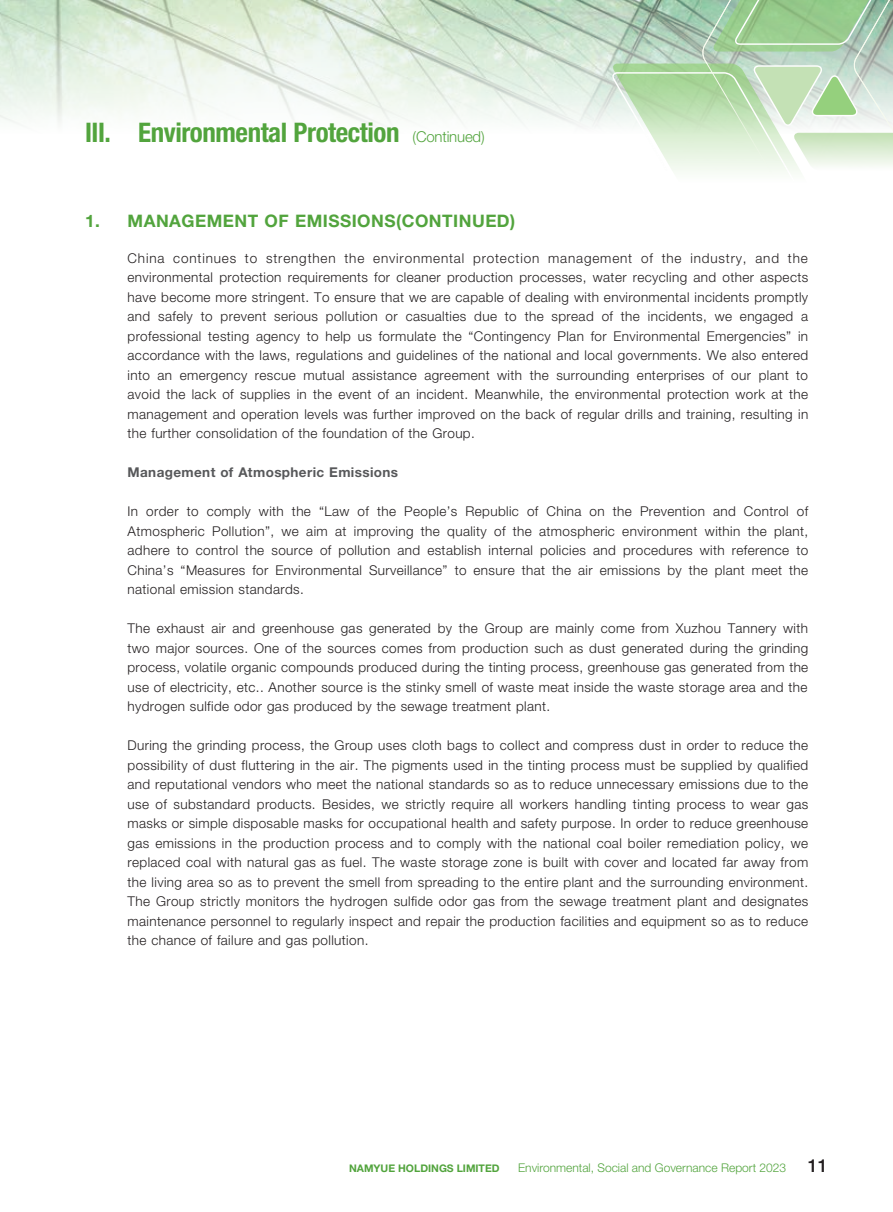
<style>
.page{position:relative;width:893px;height:1212px;background:#fff}
.page>*{position:absolute;margin:0;border:0;box-sizing:border-box;transform-origin:0 0}
.t1{font:700 condensed 27px "Helvetica Neue LT Std";letter-spacing:-.015em;color:#52a43d}
.t2{font:700 17.25px "Helvetica Neue LT Std";letter-spacing:.03em;color:#52a43d}
.t3{font:300 13.5px/19.5px "Helvetica Neue LT Std";letter-spacing:.03em;color:#231f20;text-align:justify}
.t4{font:700 13.5px "Helvetica Neue LT Std";letter-spacing:.03em;color:#57585a}
.t5{font:300 12px "Helvetica Neue LT Std";color:#52a43d}
.t6{font:700 10.5px "Helvetica Neue LT Std";color:#52a43d}
.s1{font-weight:300;font-stretch:normal;font-size:15px}
.s2{font-weight:500;font-size:18px;color:#231f20}
</style>
<div class="page">
<img style="left:0;top:0;width:612px;height:127px">
<svg style="left:612px;top:0;width:281px;height:173px;background:#c2ddbf"></svg>
<h1 class="t1" style="left:85px;top:116px;width:401px">III. Environmental Protection <span class="s1">(Continued)</span></h1>
<p class="t2" style="left:85px;top:210px;width:432px">1. MANAGEMENT OF EMISSIONS(CONTINUED)</p>
<p class="t3" style="left:128px;top:248px;width:682px">China continues to strengthen the environmental protection management of the industry, and the environmental protection requirements for cleaner production processes, water recycling and other aspects have become more stringent. To ensure that we are capable of dealing with environmental incidents promptly and safely to prevent serious pollution or casualties due to the spread of the incidents, we engaged a professional testing agency to help us formulate the “Contingency Plan for Environmental Emergencies” in accordance with the laws, regulations and guidelines of the national and local governments. We also entered into an emergency rescue mutual assistance agreement with the surrounding enterprises of our plant to avoid the lack of supplies in the event of an incident. Meanwhile, the environmental protection work at the management and operation levels was further improved on the back of regular drills and training, resulting in the further consolidation of the foundation of the Group.</p>
<p class="t4" style="left:128px;top:464px;width:272px">Management of Atmospheric Emissions</p>
<p class="t3" style="left:128px;top:501px;width:682px">In order to comply with the “Law of the People’s Republic of China on the Prevention and Control of Atmospheric Pollution”, we aim at improving the quality of the atmospheric environment within the plant, adhere to control the source of pollution and establish internal policies and procedures with reference to China’s “Measures for Environmental Surveillance” to ensure that the air emissions by the plant meet the national emission standards.</p>
<p class="t3" style="left:128px;top:618px;width:682px">The exhaust air and greenhouse gas generated by the Group are mainly come from Xuzhou Tannery with two major sources. One of the sources comes from production such as dust generated during the grinding process, volatile organic compounds produced during the tinting process, greenhouse gas generated from the use of electricity, etc.. Another source is the stinky smell of waste meat inside the waste storage area and the hydrogen sulfide odor gas produced by the sewage treatment plant.</p>
<p class="t3" style="left:128px;top:735px;width:682px">During the grinding process, the Group uses cloth bags to collect and compress dust in order to reduce the possibility of dust fluttering in the air. The pigments used in the tinting process must be supplied by qualified and reputational vendors who meet the national standards so as to reduce unnecessary emissions due to the use of substandard products. Besides, we strictly require all workers handling tinting process to wear gas masks or simple disposable masks for occupational health and safety purpose. In order to reduce greenhouse gas emissions in the production process and to comply with the national coal boiler remediation policy, we replaced coal with natural gas as fuel. The waste storage zone is built with cover and located far away from the living area so as to prevent the smell from spreading to the entire plant and the surrounding environment.<br>The Group strictly monitors the hydrogen sulfide odor gas from the sewage treatment plant and designates maintenance personnel to regularly inspect and repair the production facilities and equipment so as to reduce the chance of failure and gas pollution.</p>
<p class="t6" style="left:349px;top:1162px;width:152px">NAMYUE HOLDINGS LIMITED</p>
<p class="t5" style="left:518px;top:1160px;width:311px">Environmental, Social and Governance Report 2023 <span class="s2">11</span></p>
</div>
